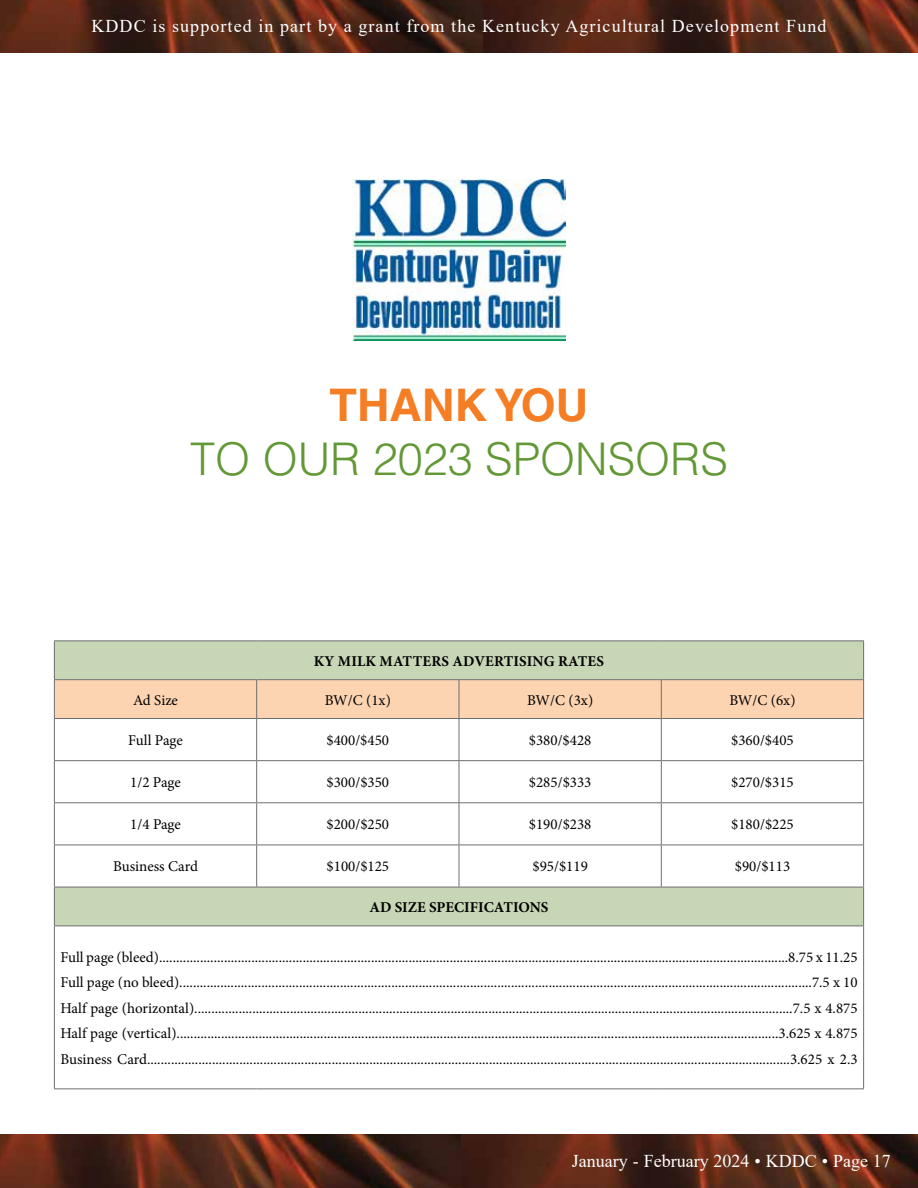
<style>
.page{position:relative;width:918px;height:1188px;background:#fff}
.page>*{position:absolute;margin:0;border:0;box-sizing:border-box;transform-origin:0 0}
.t1{font:300 45px "Helvetica LT Std";color:#629836}
.t2{font:700 45px "Helvetica LT Std";color:#f57d23}
.t3{font:18px "Times New Roman";letter-spacing:.06em;color:#fff}
.t4{font:18px "Times New Roman";color:#fff}
.t5{font:15px/25.5px "Minion Pro";color:#000;text-align:justify}
.t6{font:700 15px "Minion Pro";color:#000}
</style>
<div class="page">
<img style="left:460px;top:1134px;width:458px;height:54px">
<img style="left:0;top:1134px;width:460px;height:54px">
<img style="left:1px;top:0;width:483px;height:53px">
<img style="left:484px;top:0;width:434px;height:53px">
<svg style="left:55px;top:641px;width:808px;height:285px"></svg>
<div style="left:55px;top:680px;width:808px;height:38px;background:#fdd4b2"></div>
<hr style="left:863px;top:641px;width:1px;height:38px;background:#6d6e71">
<hr style="left:863px;top:887px;width:1px;height:39px;background:#6d6e71">
<hr style="left:863px;top:926px;width:1px;height:162px;background:#6d6e71">
<hr style="left:54px;top:640px;width:203px;height:1px;background:#6d6e71">
<hr style="left:54px;top:641px;width:1px;height:38px;background:#6d6e71">
<hr style="left:257px;top:640px;width:202px;height:1px;background:#6d6e71">
<hr style="left:459px;top:640px;width:202px;height:1px;background:#6d6e71">
<hr style="left:661px;top:640px;width:203px;height:1px;background:#6d6e71">
<hr style="left:54px;top:679px;width:203px;height:1px;background:#6d6e71">
<hr style="left:54px;top:680px;width:1px;height:38px;background:#6d6e71">
<hr style="left:257px;top:679px;width:202px;height:1px;background:#6d6e71">
<hr style="left:256px;top:680px;width:1px;height:38px;background:#6d6e71">
<hr style="left:459px;top:679px;width:202px;height:1px;background:#6d6e71">
<hr style="left:459px;top:680px;width:1px;height:38px;background:#6d6e71">
<hr style="left:661px;top:679px;width:203px;height:1px;background:#6d6e71">
<hr style="left:661px;top:680px;width:1px;height:38px;background:#6d6e71">
<hr style="left:863px;top:680px;width:1px;height:38px;background:#6d6e71">
<hr style="left:54px;top:718px;width:203px;height:1px;background:#6d6e71">
<hr style="left:54px;top:719px;width:1px;height:41px;background:#6d6e71">
<hr style="left:257px;top:718px;width:202px;height:1px;background:#6d6e71">
<hr style="left:256px;top:719px;width:1px;height:41px;background:#6d6e71">
<hr style="left:459px;top:718px;width:202px;height:1px;background:#6d6e71">
<hr style="left:459px;top:719px;width:1px;height:41px;background:#6d6e71">
<hr style="left:661px;top:718px;width:203px;height:1px;background:#6d6e71">
<hr style="left:661px;top:719px;width:1px;height:41px;background:#6d6e71">
<hr style="left:863px;top:719px;width:1px;height:41px;background:#6d6e71">
<hr style="left:54px;top:760px;width:203px;height:1px;background:#6d6e71">
<hr style="left:54px;top:761px;width:1px;height:41px;background:#6d6e71">
<hr style="left:257px;top:760px;width:202px;height:1px;background:#6d6e71">
<hr style="left:256px;top:761px;width:1px;height:41px;background:#6d6e71">
<hr style="left:459px;top:760px;width:202px;height:1px;background:#6d6e71">
<hr style="left:459px;top:761px;width:1px;height:41px;background:#6d6e71">
<hr style="left:661px;top:760px;width:203px;height:1px;background:#6d6e71">
<hr style="left:661px;top:761px;width:1px;height:41px;background:#6d6e71">
<hr style="left:863px;top:761px;width:1px;height:41px;background:#6d6e71">
<hr style="left:54px;top:802px;width:203px;height:1px;background:#6d6e71">
<hr style="left:54px;top:803px;width:1px;height:42px;background:#6d6e71">
<hr style="left:257px;top:802px;width:202px;height:1px;background:#6d6e71">
<hr style="left:256px;top:803px;width:1px;height:42px;background:#6d6e71">
<hr style="left:459px;top:802px;width:202px;height:1px;background:#6d6e71">
<hr style="left:459px;top:803px;width:1px;height:42px;background:#6d6e71">
<hr style="left:661px;top:802px;width:203px;height:1px;background:#6d6e71">
<hr style="left:661px;top:803px;width:1px;height:42px;background:#6d6e71">
<hr style="left:863px;top:803px;width:1px;height:42px;background:#6d6e71">
<hr style="left:54px;top:845px;width:203px;height:1px;background:#6d6e71">
<hr style="left:54px;top:845px;width:1px;height:42px;background:#6d6e71">
<hr style="left:257px;top:845px;width:202px;height:1px;background:#6d6e71">
<hr style="left:256px;top:845px;width:1px;height:42px;background:#6d6e71">
<hr style="left:459px;top:845px;width:202px;height:1px;background:#6d6e71">
<hr style="left:459px;top:845px;width:1px;height:42px;background:#6d6e71">
<hr style="left:661px;top:845px;width:203px;height:1px;background:#6d6e71">
<hr style="left:661px;top:845px;width:1px;height:42px;background:#6d6e71">
<hr style="left:863px;top:845px;width:1px;height:42px;background:#6d6e71">
<hr style="left:54px;top:887px;width:203px;height:1px;background:#6d6e71">
<hr style="left:54px;top:887px;width:1px;height:39px;background:#6d6e71">
<hr style="left:257px;top:887px;width:202px;height:1px;background:#6d6e71">
<hr style="left:459px;top:887px;width:202px;height:1px;background:#6d6e71">
<hr style="left:661px;top:887px;width:203px;height:1px;background:#6d6e71">
<hr style="left:54px;top:926px;width:203px;height:1px;background:#6d6e71">
<hr style="left:54px;top:926px;width:1px;height:162px;background:#6d6e71">
<hr style="left:257px;top:926px;width:202px;height:1px;background:#6d6e71">
<hr style="left:459px;top:926px;width:202px;height:1px;background:#6d6e71">
<hr style="left:661px;top:926px;width:203px;height:1px;background:#6d6e71">
<hr style="left:54px;top:1088px;width:203px;height:1px;background:#6d6e71">
<hr style="left:257px;top:1088px;width:202px;height:1px;background:#6d6e71">
<hr style="left:459px;top:1088px;width:202px;height:1px;background:#6d6e71">
<hr style="left:661px;top:1088px;width:203px;height:1px;background:#6d6e71">
<img style="left:353px;top:180px;width:212px;height:161px">
<p class="t3" style="left:91px;top:13px;width:737px">KDDC is supported in part by a grant from the Kentucky Agricultural Development Fund</p>
<h1 class="t2" style="left:330px;top:378px;width:260px">THANK YOU</h1>
<h1 class="t1" style="left:190px;top:431px;width:539px">TO OUR 2023 SPONSORS</h1>
<p class="t6" style="left:314px;top:650px;width:292px">KY MILK MATTERS ADVERTISING RATES</p>
<p class="t5" style="left:133px;top:687px;width:47px">Ad Size</p>
<p class="t5" style="left:325px;top:687px;width:68px">BW/C (1x)</p>
<p class="t5" style="left:527px;top:687px;width:68px">BW/C (3x)</p>
<p class="t5" style="left:729px;top:687px;width:68px">BW/C (6x)</p>
<p class="t5" style="left:128px;top:728px;width:56px">Full Page</p>
<p class="t5" style="left:327px;top:728px;width:64px">$400/$450</p>
<p class="t5" style="left:529px;top:728px;width:64px">$380/$428</p>
<p class="t5" style="left:731px;top:728px;width:64px">$360/$405</p>
<p class="t5" style="left:130px;top:770px;width:52px">1/2 Page</p>
<p class="t5" style="left:327px;top:770px;width:64px">$300/$350</p>
<p class="t5" style="left:529px;top:770px;width:64px">$285/$333</p>
<p class="t5" style="left:731px;top:770px;width:64px">$270/$315</p>
<p class="t5" style="left:130px;top:812px;width:52px">1/4 Page</p>
<p class="t5" style="left:327px;top:812px;width:64px">$200/$250</p>
<p class="t5" style="left:529px;top:812px;width:64px">$190/$238</p>
<p class="t5" style="left:731px;top:812px;width:64px">$180/$225</p>
<p class="t5" style="left:113px;top:854px;width:86px">Business Card</p>
<p class="t5" style="left:327px;top:854px;width:64px">$100/$125</p>
<p class="t5" style="left:533px;top:854px;width:57px">$95/$119</p>
<p class="t5" style="left:735px;top:854px;width:57px">$90/$113</p>
<p class="t6" style="left:370px;top:897px;width:180px">AD SIZE SPECIFICATIONS</p>
<p class="t5" style="left:60px;top:944px;width:799px">Full page (bleed)........................................................................................................................................................................................8.75 x 11.25<br>Full page (no bleed).........................................................................................................................................................................................7.5 x 10<br>Half page (horizontal)...............................................................................................................................................................................7.5 x 4.875<br>Half page (vertical)................................................................................................................................................................................3.625 x 4.875<br>Business Card............................................................................................................................................................................................3.625 x 2.3</p>
<p class="t4" style="left:572px;top:1148px;width:321px">January - February 2024 • KDDC • Page 17</p>
</div>
